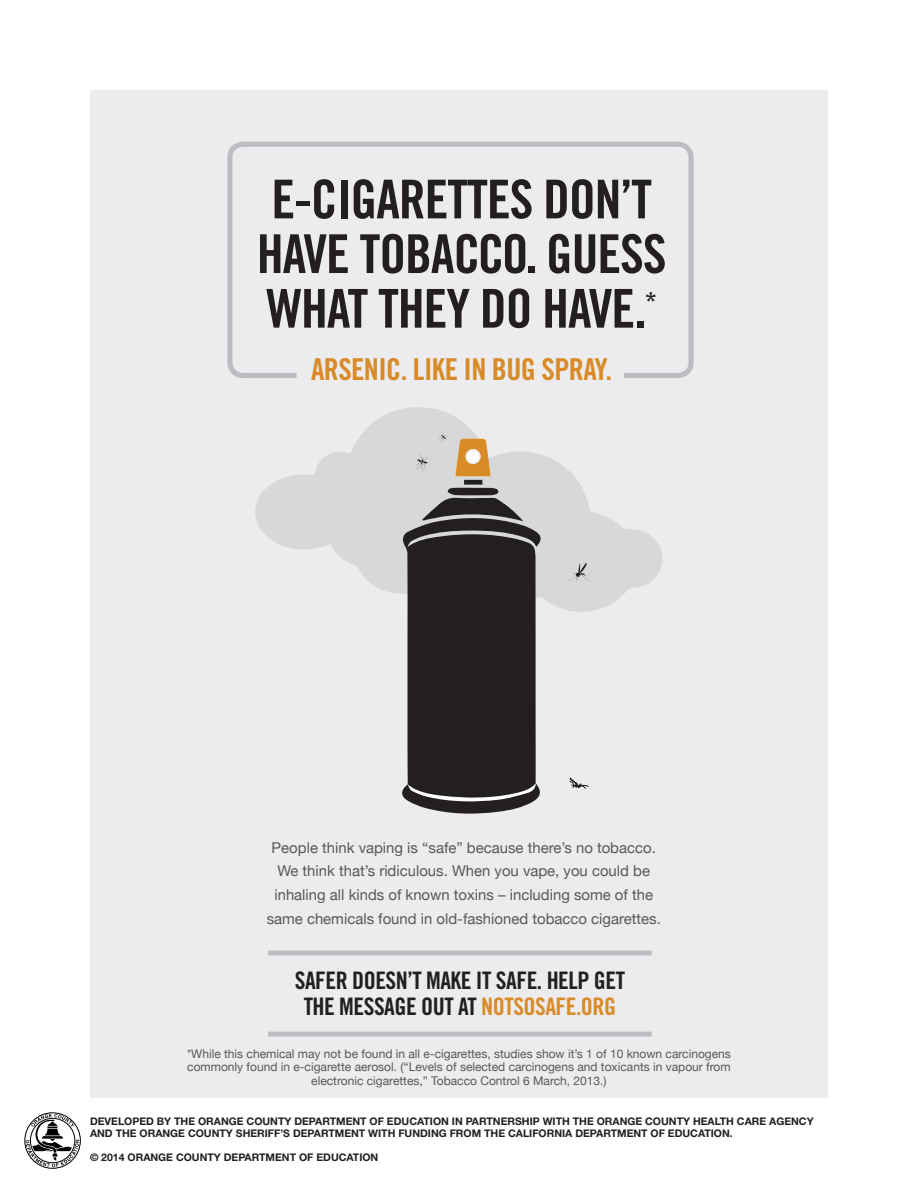
<style>
.page{position:relative;width:918px;height:1188px;background:#fff}
.page>*{position:absolute;margin:0;border:0;box-sizing:border-box;transform-origin:0 0}
.t1{font:53.55px/54.6px "Trade Gothic Bold Cond Twenty";letter-spacing:-.02em;color:#231f20}
.t2{font:30.15px "Trade Gothic Bold Cond Twenty";letter-spacing:-.02em;color:#d98b28}
.t3{font:24.15px/26.2px "Trade Gothic Bold Cond Twenty";letter-spacing:-.02em;color:#231f20;text-align:center}
.t4{font:14.85px/23.7px "Helvetica Neue";color:#57585a;text-align:center}
.t5{font:12px/13.5px "Helvetica Neue";color:#57585a;text-align:center}
.t6{font:700 10.5px/12px "Helvetica Neue";color:#231f20}
.s1{color:#d98b28}
</style>
<div class="page">
<div style="left:90px;top:90px;width:738px;height:1008px;background:#ececee"></div>
<svg style="left:255px;top:407px;width:407px;height:205px"></svg>
<hr style="left:268px;top:951px;width:384px;height:4px;background:#bcbdc0">
<div style="left:268px;top:1032px;width:384px;height:5px;background:#bcbdc0"></div>
<div style="left:227px;top:142px;width:467px;height:236px;border:5px solid #bcbdc0;border-radius:13px"></div>
<svg style="left:400px;top:433px;width:142px;height:381px;background:#5b5756"></svg>
<svg style="left:568px;top:563px;width:23px;height:19px"></svg>
<svg style="left:24px;top:1112px;width:57px;height:57px"></svg>
<svg style="left:570px;top:778px;width:19px;height:11px"></svg>
<p class="t1" style="left:257px;top:172px;width:411px">E-CIGARETTES DON’T<br>HAVE TOBACCO. GUESS<br>WHAT THEY DO HAVE.<sup>*</sup></p>
<p class="t2" style="left:311px;top:351px;width:303px">ARSENIC. LIKE IN BUG SPRAY.</p>
<p class="t4" style="left:267px;top:836px;width:396px">People think vaping is “safe” because there’s no tobacco.<br>We think that’s ridiculous. When you vape, you could be inhaling all kinds of known toxins – including some of the same chemicals found in old-fashioned tobacco cigarettes.</p>
<p class="t3" style="left:295px;top:967px;width:332px">SAFER DOESN’T MAKE IT SAFE. HELP GET<br>THE MESSAGE OUT AT <span class="s1">NOTSOSAFE.ORG</span></p>
<p class="t5" style="left:187px;top:1047px;width:545px">*While this chemical may not be found in all e-cigarettes, studies show it’s 1 of 10 known carcinogens commonly found in e-cigarette aerosol. (“Levels of selected carcinogens and toxicants in vapour from electronic cigarettes,” Tobacco Control 6 March, 2013.)</p>
<p class="t6" style="left:90px;top:1116px;width:725px">DEVELOPED BY THE ORANGE COUNTY DEPARTMENT OF EDUCATION IN PARTNERSHIP WITH THE ORANGE COUNTY HEALTH CARE AGENCY<br>AND THE ORANGE COUNTY SHERIFF’S DEPARTMENT WITH FUNDING FROM THE CALIFORNIA DEPARTMENT OF EDUCATION.</p>
<p class="t6" style="left:90px;top:1152px;width:290px">© 2014 ORANGE COUNTY DEPARTMENT OF EDUCATION</p>
</div>
